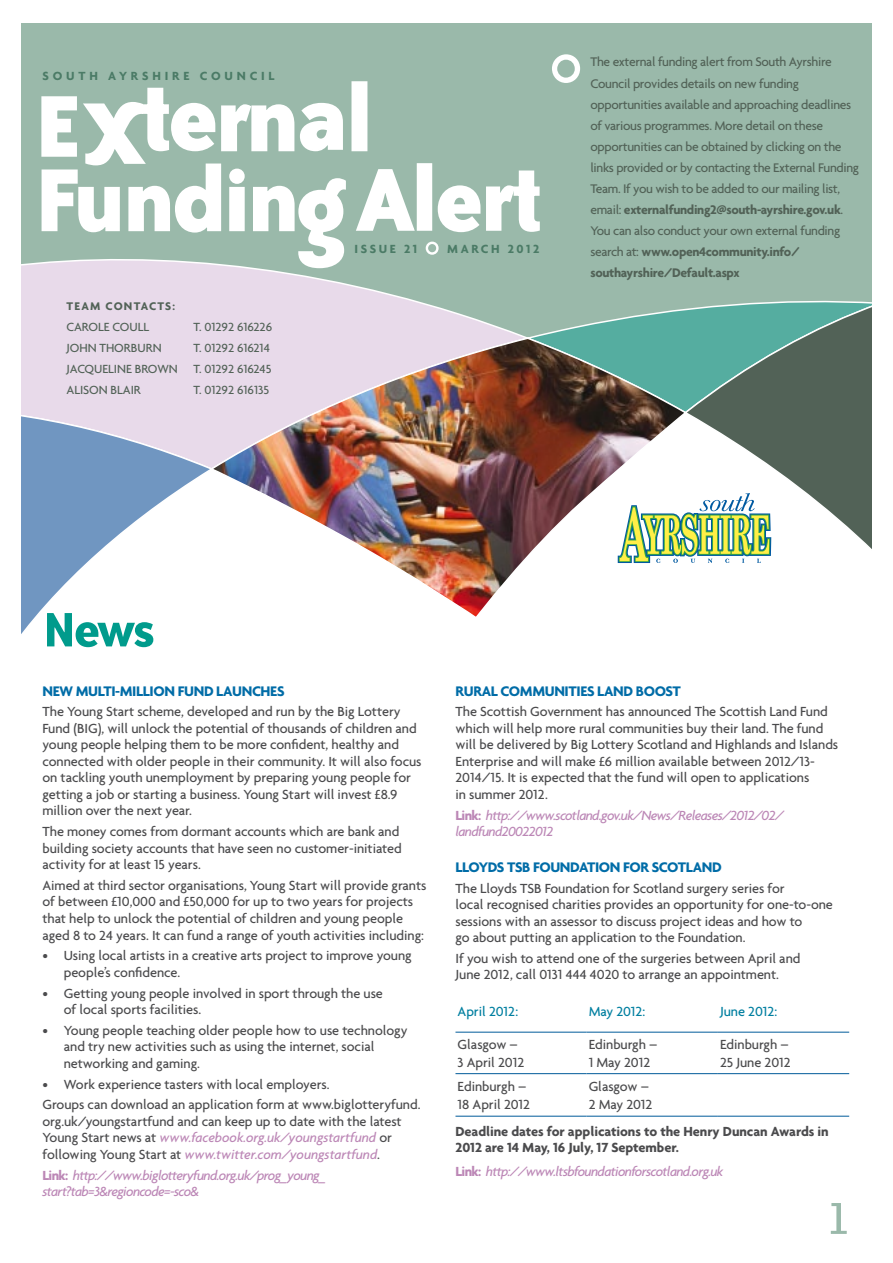
<style>
.page{position:relative;width:893px;height:1263px;background:#fff}
.page>*{position:absolute;margin:0;border:0;box-sizing:border-box;transform-origin:0 0}
.t1{font:700 55.5px "Bailey Sans ITC";color:#009b8c}
.t2{font:54px "Bailey Sans ITC";color:#9ab9aa}
.t3{font:700 15px "Agenda";letter-spacing:-.025em;color:#006ca7}
.t4{font:500 14.25px/16.5px "Agenda";letter-spacing:-.005em;color:#4b4b4d}
.t5{font:italic 500 14.25px/16.5px "Agenda";letter-spacing:-.045em;color:#bc87b6}
.t6{font:700 14.25px/16.5px "Agenda";letter-spacing:-.005em;color:#4b4b4d}
.t7{font:500 14.25px "Agenda";letter-spacing:-.005em;color:#007fa0}
.t8{font:500 13.5px/21px "Agenda";letter-spacing:-.025em;color:#526257}
.t9{font:500 12.75px/21px "Agenda";letter-spacing:-.005em;color:#526257;text-align:justify}
.t10{font:700 12.75px "Agenda";letter-spacing:.3em;color:#4b7b66}
.t11{font:700 12.75px "Agenda";letter-spacing:.205em;color:#4b7b66}
.t12{font:700 12px "Agenda";letter-spacing:.1em;color:#526257}
.s1{font-weight:700}
.s2{font-style:italic;color:#bc87b6}
.s3{font-weight:700;font-style:normal}
</style>
<div class="page">
<div style="left:21px;top:23px;width:851px;height:346px;background:#9ab9aa"></div>
<svg style="left:21px;top:197px;width:502px;height:184px"></svg>
<svg style="left:523px;top:300px;width:343px;height:37px"></svg>
<svg style="left:683px;top:302px;width:189px;height:248px"></svg>
<img style="left:210px;top:337px;width:477px;height:280px">
<img style="left:21px;top:381px;width:413px;height:253px">
<div style="left:351px;top:81px;width:16px;height:70px;background:#fff;border:2px solid #fff"></div>
<svg style="left:40px;top:87px;width:306px;height:181px"></svg>
<svg style="left:354px;top:169px;width:62px;height:63px"></svg>
<div style="left:417px;top:163px;width:15px;height:68px;background:#fff"></div>
<svg style="left:437px;top:170px;width:103px;height:63px"></svg>
<svg style="left:552px;top:54px;width:28px;height:29px"></svg>
<svg style="left:618px;top:493px;width:153px;height:70px"></svg>
<svg style="left:426px;top:242px;width:13px;height:13px"></svg>
<hr style="left:455px;top:1032px;width:132px;height:1px;background:#005b9a">
<hr style="left:587px;top:1032px;width:131px;height:1px;background:#005b9a">
<hr style="left:718px;top:1032px;width:131px;height:1px;background:#005b9a">
<hr style="left:455px;top:1073px;width:132px;height:1px;background:#005b9a">
<hr style="left:587px;top:1073px;width:131px;height:1px;background:#005b9a">
<hr style="left:718px;top:1073px;width:131px;height:1px;background:#005b9a">
<hr style="left:455px;top:1116px;width:132px;height:1px;background:#005b9a">
<hr style="left:587px;top:1116px;width:131px;height:1px;background:#005b9a">
<hr style="left:718px;top:1116px;width:131px;height:1px;background:#005b9a">
<p class="t10" style="left:43px;top:68px;width:234px">SOUTH AYRSHIRE COUNCIL</p>
<p class="t12" style="left:67px;top:299px;width:110px">TEAM CONTACTS:</p>
<p class="t9" style="left:67px;top:316px;width:84px">CAROLE COULL</p>
<p class="t9" style="left:194px;top:316px;width:80px">T. 01292 616226</p>
<p class="t9" style="left:67px;top:337px;width:97px">JOHN THORBURN</p>
<p class="t9" style="left:67px;top:337px;width:207px;text-indent:127px">T. 01292 616214<br>JACQUELINE BROWN T. 01292 616245<br>ALISON BLAIR</p>
<p class="t9" style="left:194px;top:379px;width:77px">T. 01292 616135</p>
<p class="t10" style="left:355px;top:241px;width:64px">ISSUE 21</p>
<p class="t11" style="left:447px;top:241px;width:94px">MARCH 2012</p>
<p class="t8" style="left:590px;top:51px;width:270px">The external funding alert from South Ayrshire Council provides details on new funding opportunities available and approaching deadlines of various programmes. More detail on these opportunities can be obtained by clicking on the links provided or by contacting the External Funding Team. If you wish to be added to our mailing list, email: <span class="s1">externalfunding2@south-ayrshire.gov.uk</span>.<br>You can also conduct your own external funding search at: <span class="s1">www.open4community.info/ southayrshire/Default.aspx</span></p>
<h1 class="t1" style="left:43px;top:599px;width:114px">News</h1>
<p class="t3" style="left:43px;top:682px;width:244px">New multi-million fund launches</p>
<p class="t4" style="left:43px;top:703px;width:381px">The Young Start scheme, developed and run by the Big Lottery Fund (BIG), will unlock the potential of thousands of children and young people helping them to be more confident, healthy and connected with older people in their community. It will also focus on tackling youth unemployment by preparing young people for getting a job or starting a business. Young Start will invest £8.9 million over the next year.</p>
<p class="t4" style="left:43px;top:823px;width:361px">The money comes from dormant accounts which are bank and building society accounts that have seen no customer-initiated activity for at least 15 years.</p>
<p class="t4" style="left:43px;top:877px;width:385px">Aimed at third sector organisations, Young Start will provide grants of between £10,000 and £50,000 for up to two years for projects that help to unlock the potential of children and young people aged 8 to 24 years. It can fund a range of youth activities including:</p>
<p class="t4" style="left:64px;top:947px;width:349px;text-indent:-21px">• Using local artists in a creative arts project to improve young people’s confidence.</p>
<p class="t4" style="left:64px;top:984px;width:321px;text-indent:-21px">• Getting young people involved in sport through the use of local sports facilities.</p>
<p class="t4" style="left:64px;top:1021px;width:345px;text-indent:-21px">• Young people teaching older people how to use technology and try new activities such as using the internet, social networking and gaming.</p>
<p class="t4" style="left:43px;top:1073px;width:379px;line-height:20.7px">• Work experience tasters with local employers.<br>Groups can download an application form at www.biglotteryfund.</p>
<p class="t4" style="left:43px;top:1112px;width:361px">org.uk/youngstartfund and can keep up to date with the latest<br>Young Start news at <span class="s2">www.facebook.org.uk/youngstartfund</span> or following Young Start at <span class="s2">www.twitter.com/youngstartfund</span>.</p>
<p class="t5" style="left:43px;top:1166px;width:285px"><span class="s3">Link:</span> http://www.biglotteryfund.org.uk/prog_young_ start?tab=3&amp;regioncode=-sco&amp;</p>
<p class="t3" style="left:455px;top:682px;width:224px">Rural Commun ities Lan d Boost</p>
<p class="t4" style="left:455px;top:703px;width:384px">The Scottish Government has announced The Scottish Land Fund which will help more rural communities buy their land. The fund will be delivered by Big Lottery Scotland and Highlands and Islands Enterprise and will make £6 million available between 2012/13- 2014/15. It is expected that the fund will open to applications<br>in summer 2012.</p>
<p class="t5" style="left:455px;top:806px;width:330px"><span class="s3">Link:</span> http://www.scotland.gov.uk/News/Releases/2012/02/ landfund20022012</p>
<p class="t3" style="left:455px;top:858px;width:268px">Lloyds TSB Foun dation for Scotlan d</p>
<p class="t4" style="left:455px;top:879px;width:379px">The Lloyds TSB Foundation for Scotland surgery series for<br>local recognised charities provides an opportunity for one-to-one sessions with an assessor to discuss project ideas and how to<br>go about putting an application to the Foundation.</p>
<p class="t4" style="left:455px;top:950px;width:346px">If you wish to attend one of the surgeries between April and<br>June 2012, call 0131 444 4020 to arrange an appointment.</p>
<p class="t7" style="left:458px;top:1003px;width:62px">April 2012:</p>
<p class="t7" style="left:589px;top:1003px;width:58px">May 2012:</p>
<p class="t7" style="left:720px;top:1003px;width:59px">June 2012:</p>
<p class="t4" style="left:458px;top:1035px;width:68px;line-height:18px">Glasgow –<br>3 April 2012</p>
<p class="t4" style="left:589px;top:1035px;width:70px;line-height:18px">Edinburgh –<br>1 May 2012</p>
<p class="t4" style="left:720px;top:1035px;width:72px;line-height:18px">Edinburgh –<br>25 June 2012</p>
<p class="t4" style="left:458px;top:1077px;width:74px;line-height:18px">Edinburgh –<br>18 April 2012</p>
<p class="t4" style="left:589px;top:1077px;width:65px;line-height:18px">Glasgow –<br>2 May 2012</p>
<p class="t6" style="left:455px;top:1122px;width:375px">Deadline dates for applications to the Henry Duncan Awards in<br>2012 are 14 May, 16 July, 17 September.</p>
<p class="t5" style="left:455px;top:1162px;width:269px"><span class="s3">Link:</span> http://www.ltsbfoundationforscotland.org.uk</p>
<h2 class="t2" style="left:826px;top:1189px;width:26px">1</h2>
</div>
